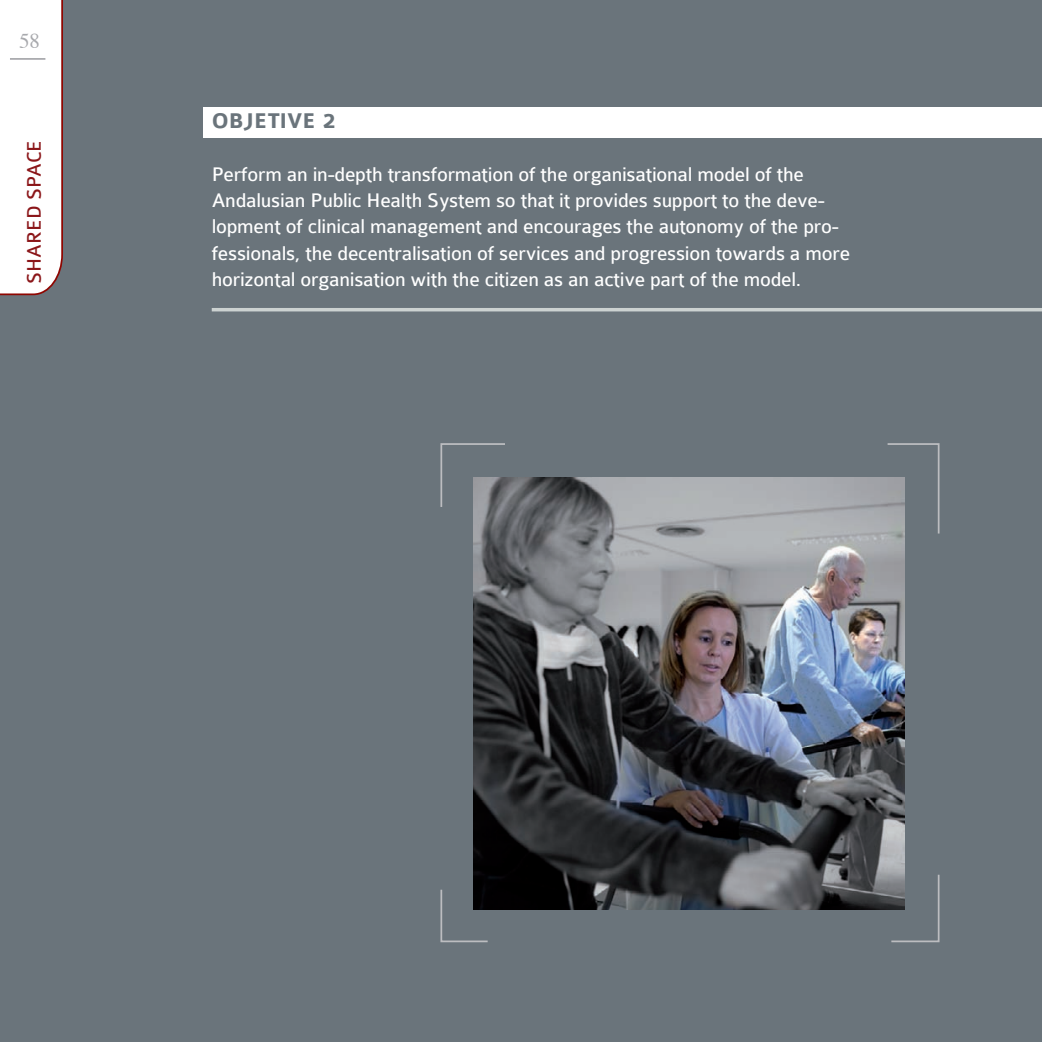
<style>
.page{position:relative;width:1042px;height:1042px;background:#6a747b}
.page>*{position:absolute;margin:0;border:0;box-sizing:border-box;transform-origin:0 0}
.contenidos_en_blanco{font:700 22.75px "Colaborate";color:#6a747b}
.contenidos_en_blanco-2{font:21px/26.2px "Colaborate";letter-spacing:-.01em;color:#fff}
.t1{font:21px "Colaborate";color:#8b1619}
.t2{font:21px "Times";color:#a8a9ad}
</style>
<div class="page">
<div style="left:0;top:0;width:63px;height:296px;background:#fff"></div>
<hr style="left:10px;top:58px;width:35px;height:2px;background:#a8a9ad">
<img style="left:473px;top:477px;width:432px;height:432px">
<div style="left:203px;top:107px;width:839px;height:30px;background:#fff"></div>
<hr style="left:212px;top:308px;width:830px;height:3px;background:#ccd2d1">
<svg style="left:440px;top:443px;width:67px;height:66px"></svg>
<svg style="left:886px;top:443px;width:54px;height:92px"></svg>
<svg style="left:889px;top:873px;width:51px;height:70px"></svg>
<svg style="left:440px;top:888px;width:49px;height:55px"></svg>
<p class="t2" style="left:19px;top:21px;width:22px">58</p>
<p class="t1" style="left:23px;top:284px;width:145px;rotate:-90deg">SHARED SPACE</p>
<p class="contenidos_en_blanco" style="left:212px;top:109px;width:125px">OBJETIVE 2</p>
<p class="contenidos_en_blanco-2" style="left:212px;top:161px;width:615px">Perform an in-depth transformation of the organisational model of the<br>Andalusian Public Health System so that it provides support to the deve-</p>
<p class="contenidos_en_blanco-2" style="left:212px;top:214px;width:640px">lopment of clinical management and encourages the autonomy of the pro&shy;fessionals, the decentralisation of services and progression towards a more horizontal organisation with the citizen as an active part of the model.</p>
</div>
